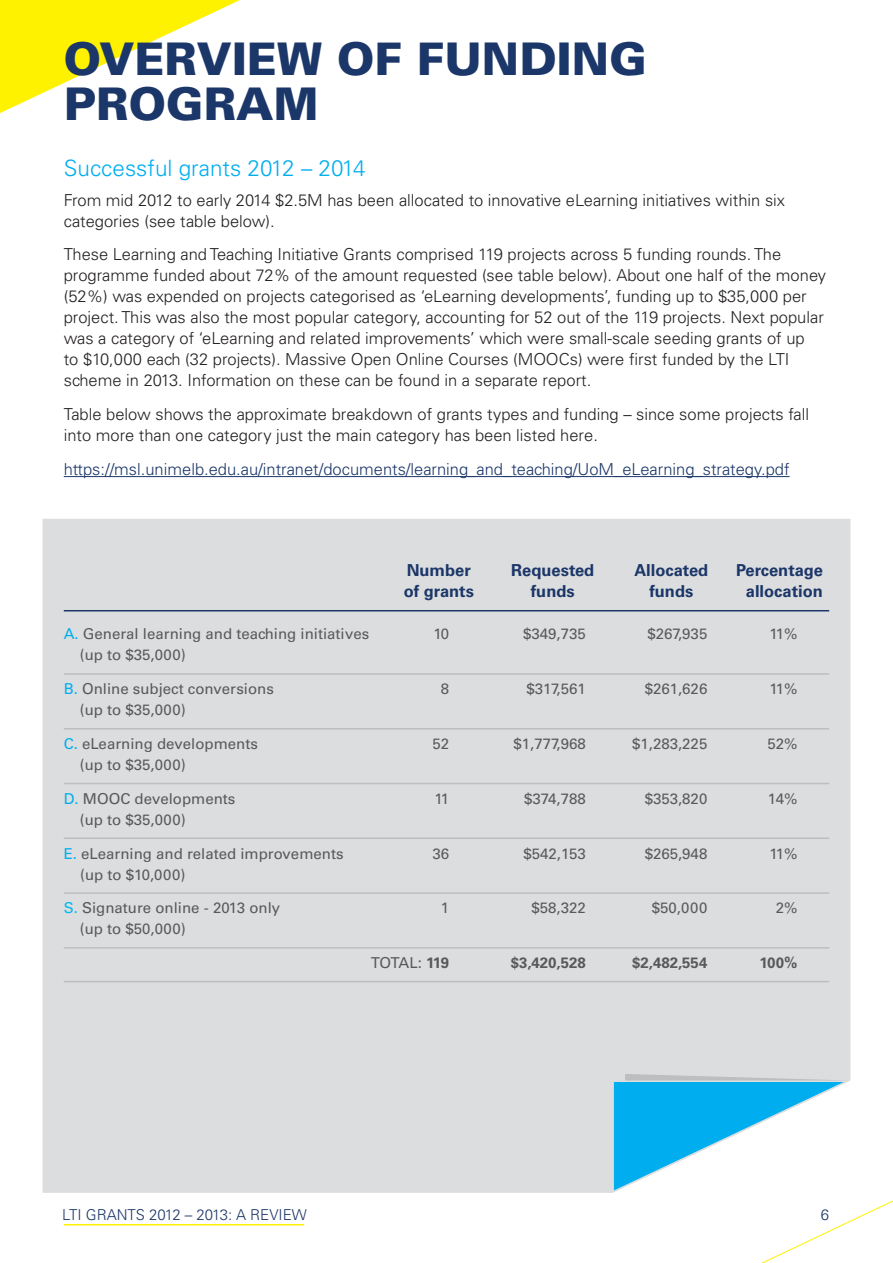
<style>
.page{position:relative;width:893px;height:1263px;background:#fff}
.page>*{position:absolute;margin:0;border:0;box-sizing:border-box;transform-origin:0 0}
.t1{font:900 45px/45px "Univers LT Std";color:#1b3668}
.t2{font:300 22.5px "Univers LT Std";color:#00aeef}
.t3{font:300 16.5px/21px "Univers LT Std";color:#231f20}
.t4{font:300 16.5px "Univers LT Std";color:#1b3668}
.t5{font:700 16.5px "Univers LT Std";color:#1b3668}
.t6{font:15px "Univers LT Std";color:#58595b}
.t7{font:300 15px "Univers LT Std";color:#1b3668}
.t8{font:700 15px "Univers LT Std";color:#58595b}
.s1{color:#00aeef}
.s2{color:#00b9f1}
.s3{font-weight:700}
</style>
<div class="page">
<svg style="left:0;top:0;width:240px;height:113px"></svg>
<div style="left:43px;top:519px;width:807px;height:674px;background:#dcddde"></div>
<hr style="left:64px;top:476px;width:726px;height:1px;background:#1b3668">
<hr style="left:64px;top:610px;width:765px;height:1px;background:#1b3668">
<hr style="left:64px;top:673px;width:765px;height:2px;background:#bcbec0">
<hr style="left:64px;top:728px;width:765px;height:1px;background:#bcbec0">
<hr style="left:64px;top:783px;width:765px;height:1px;background:#bcbec0">
<hr style="left:64px;top:837px;width:765px;height:2px;background:#bcbec0">
<hr style="left:64px;top:892px;width:765px;height:2px;background:#bcbec0">
<hr style="left:64px;top:947px;width:765px;height:1px;background:#bcbec0">
<hr style="left:64px;top:981px;width:765px;height:1px;background:#bcbec0">
<hr style="left:64px;top:1224px;width:240px;height:1px;background:#fff200">
<svg style="left:612px;top:1074px;width:281px;height:189px"></svg>
<h1 class="t1" style="left:64px;top:36px;width:585px">OVERVIEW OF FUNDING<br>PROGRAM</h1>
<h2 class="t2" style="left:64px;top:155px;width:303px">Successful grants 2012 – 2014</h2>
<p class="t3" style="left:64px;top:189px;width:723px">From mid 2012 to early 2014 $2.5M has been allocated to innovative eLearning initiatives within six categories (see table below).</p>
<p class="t3" style="left:64px;top:244px;width:764px">These Learning and Teaching Initiative Grants comprised 119 projects across 5 funding rounds. The programme funded about 72% of the amount requested (see table below). About one half of the money (52%) was expended on projects categorised as ‘eLearning developments’, funding up to $35,000 per project. This was also the most popular category, accounting for 52 out of the 119 projects. Next popular was a category of ‘eLearning and related improvements’ which were small-scale seeding grants of up<br>to $10,000 each (32 projects). Massive Open Online Courses (MOOCs) were first funded by the LTI scheme in 2013. Information on these can be found in a separate report.</p>
<p class="t3" style="left:64px;top:404px;width:747px">Table below shows the approximate breakdown of grants types and funding – since some projects fall into more than one category just the main category has been listed here.</p>
<p class="t4" style="left:64px;top:459px;width:727px">https://msl.unimelb.edu.au/intranet/documents/learning_and_teaching/UoM_eLearning_strategy.pdf</p>
<p class="t5" style="left:407px;top:561px;width:66px">Number</p>
<p class="t5" style="left:511px;top:561px;width:85px">Requested</p>
<p class="t5" style="left:634px;top:561px;width:75px">Allocated</p>
<p class="t5" style="left:736px;top:561px;width:88px">Percentage</p>
<p class="t5" style="left:404px;top:582px;width:72px">of grants</p>
<p class="t5" style="left:531px;top:582px;width:45px">funds</p>
<p class="t5" style="left:649px;top:582px;width:45px">funds</p>
<p class="t5" style="left:746px;top:582px;width:79px">allocation</p>
<p class="t6" style="left:64px;top:625px;width:307px"><span class="s1">A.</span> General learning and teaching initiatives</p>
<p class="t6" style="left:433px;top:625px;width:17px">10</p>
<p class="t6" style="left:523px;top:625px;width:64px">$349,735</p>
<p class="t6" style="left:648px;top:625px;width:61px">$267,935</p>
<p class="t6" style="left:769px;top:625px;width:29px">11%</p>
<p class="t6" style="left:80px;top:646px;width:108px">(up to $35,000)</p>
<p class="t6" style="left:64px;top:680px;width:212px"><span class="s1">B.</span> Online subject conversions</p>
<p class="t6" style="left:441px;top:680px;width:10px">8</p>
<p class="t6" style="left:526px;top:680px;width:61px">$317,561</p>
<p class="t6" style="left:645px;top:680px;width:64px">$261,626</p>
<p class="t6" style="left:769px;top:680px;width:29px">11%</p>
<p class="t6" style="left:80px;top:701px;width:108px">(up to $35,000)</p>
<p class="t6" style="left:64px;top:735px;width:196px"><span class="s1">C.</span> eLearning developments</p>
<p class="t6" style="left:433px;top:735px;width:18px">52</p>
<p class="t6" style="left:514px;top:735px;width:74px">$1,777,968</p>
<p class="t6" style="left:632px;top:735px;width:77px">$1,283,225</p>
<p class="t6" style="left:767px;top:735px;width:32px">52%</p>
<p class="t6" style="left:80px;top:756px;width:108px">(up to $35,000)</p>
<p class="t6" style="left:64px;top:789px;width:173px"><span class="s1">D.</span> MOOC developments</p>
<p class="t6" style="left:435px;top:789px;width:16px">11</p>
<p class="t6" style="left:524px;top:789px;width:63px">$374,788</p>
<p class="t6" style="left:645px;top:789px;width:64px">$353,820</p>
<p class="t6" style="left:768px;top:789px;width:31px">14%</p>
<p class="t6" style="left:80px;top:810px;width:108px">(up to $35,000)</p>
<p class="t6" style="left:64px;top:844px;width:281px"><span class="s1">E.</span> eLearning and related improvements</p>
<p class="t6" style="left:433px;top:844px;width:18px">36</p>
<p class="t6" style="left:523px;top:844px;width:64px">$542,153</p>
<p class="t6" style="left:645px;top:844px;width:64px">$265,948</p>
<p class="t6" style="left:769px;top:844px;width:29px">11%</p>
<p class="t6" style="left:80px;top:865px;width:107px">(up to $10,000)</p>
<p class="t6" style="left:64px;top:899px;width:218px"><span class="s2">S.</span> Signature online - 2013 only</p>
<p class="t6" style="left:441px;top:899px;width:10px">1</p>
<p class="t6" style="left:532px;top:899px;width:56px">$58,322</p>
<p class="t6" style="left:652px;top:899px;width:57px">$50,000</p>
<p class="t6" style="left:776px;top:899px;width:23px">2%</p>
<p class="t6" style="left:80px;top:920px;width:108px">(up to $50,000)</p>
<p class="t6" style="left:371px;top:954px;width:80px">TOTAL: <span class="s3">119</span></p>
<p class="t8" style="left:511px;top:954px;width:77px">$3,420,528</p>
<p class="t8" style="left:632px;top:954px;width:77px">$2,482,554</p>
<p class="t8" style="left:760px;top:954px;width:39px">100%</p>
<p class="t7" style="left:62px;top:1206px;width:246px">LTI GRANTS 2012 – 2013: A REVIEW</p>
<p class="t7" style="left:821px;top:1206px;width:10px">6</p>
</div>
